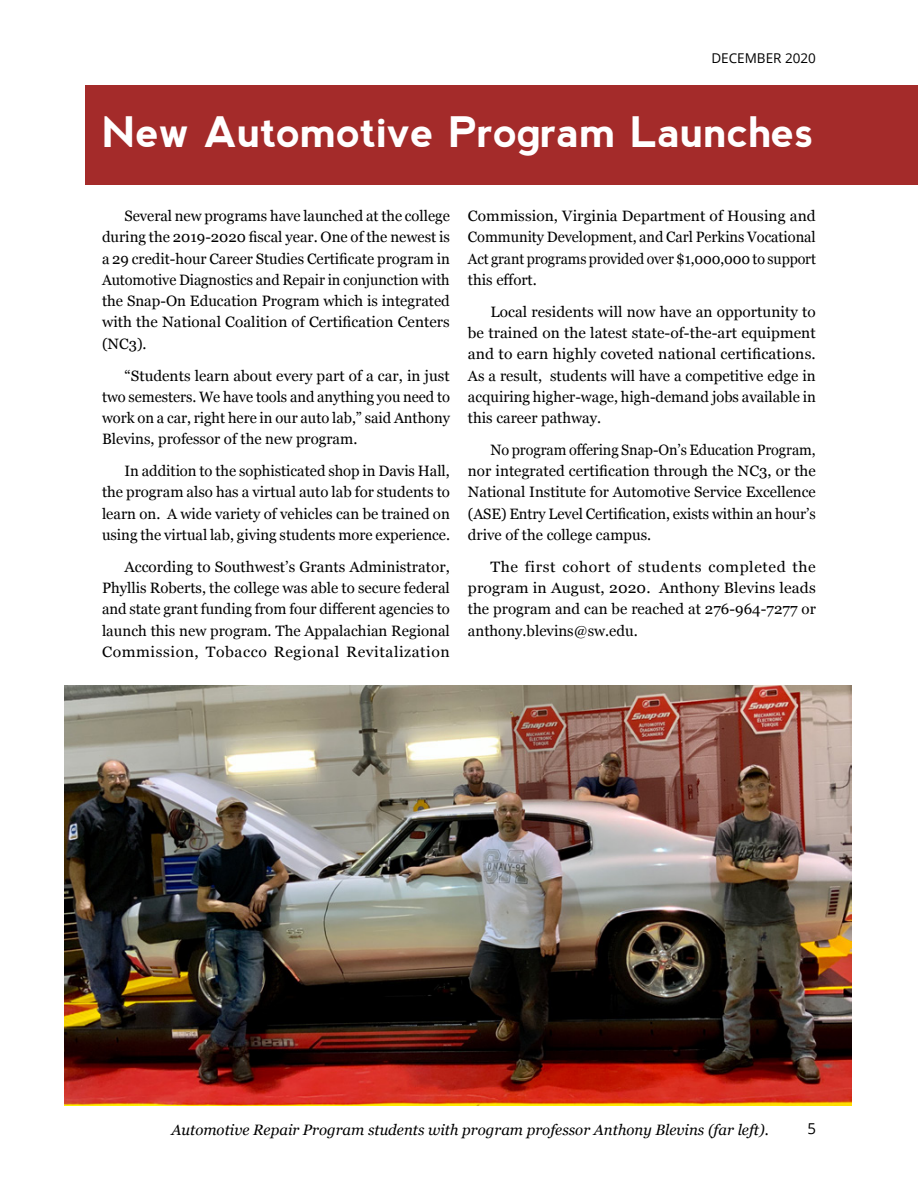
<style>
.page{position:relative;width:918px;height:1188px;background:#fff}
.page>*{position:absolute;margin:0;border:0;box-sizing:border-box;transform-origin:0 0}
.Section_Title_-_Left{font:700 42px "nevis";color:#fff}
.Body_Text_-_Justifie{font:15px/21.3px "Georgia";color:#000;text-align:justify}
.Body_Text_-_Justifie-2{font:15px/21.3px "Georgia";color:#000;text-align:justify;scale:.96 1}
.Body_Text_-_Justifie-3{font:15px/21.3px "Georgia";color:#000;text-align:justify;scale:1.05 1}
.Short_Blurb_Subhead{font:italic 15px "Georgia";color:#000}
.t1{font:15px "Open Sans";color:#000}
.t2{font:13.5px "Open Sans";color:#000}
</style>
<div class="page">
<div style="left:86px;top:85px;width:832px;height:100px;background:#a42b2a"></div>
<img style="left:64px;top:685px;width:787px;height:420px">
<p class="t2" style="left:711px;top:49px;width:106px">DECEMBER 2020</p>
<p class="Section_Title_-_Left" style="left:102px;top:108px;width:713px">New Automotive Program Launches</p>
<p class="Body_Text_-_Justifie" style="left:102px;top:205px;width:350px;text-indent:22px">Several new programs have launched at the college during the 2019-2020 fiscal year. One of the newest is a 29 credit-hour Career Studies Certificate program in Automotive Diagnostics and Repair in conjunction with the Snap-On Education Program which is integrated with the National Coalition of Certification Centers (NC3).</p>
<p class="Body_Text_-_Justifie" style="left:102px;top:364px;width:350px;text-indent:22px">“Students learn about every part of a car, in just two semesters. We have tools and anything you need to work on a car, right here in our auto lab,” said Anthony Blevins, professor of the new program.</p>
<p class="Body_Text_-_Justifie" style="left:102px;top:460px;width:350px;text-indent:22px">In addition to the sophisticated shop in Davis Hall, the program also has a virtual auto lab for students to learn on. A wide variety of vehicles can be trained on using the virtual lab, giving students more experience.</p>
<p class="Body_Text_-_Justifie" style="left:102px;top:555px;width:349px;text-indent:22px">According to Southwest’s Grants Administrator, Phyllis Roberts, the college was able to secure federal and state grant funding from four different agencies to launch this new program. The Appalachian Regional Commission, Tobacco Regional Revitalization</p>
<p class="Body_Text_-_Justifie" style="left:468px;top:205px;width:349px">Commission, Virginia Department of Housing and Community Development, and Carl Perkins Vocational Act grant programs provided over $1,000,000 to support this effort.</p>
<p class="Body_Text_-_Justifie" style="left:468px;top:300px;width:350px;text-indent:22px">Local residents will now have an opportunity to be trained on the latest state-of-the-art equipment and to earn highly coveted national certifications.<br>As a result, students will have a competitive edge in acquiring higher-wage, high-demand jobs available in this career pathway.</p>
<p class="Body_Text_-_Justifie-2" style="left:468px;top:439px;width:364px;text-indent:22px">No program offering Snap-On’s Education Program, nor integrated certification through the NC3, or the National Institute for Automotive Service Excellence (ASE) Entry Level Certification, exists within an hour’s drive of the college campus.</p>
<p class="Body_Text_-_Justifie-3" style="left:468px;top:555px;width:333px;text-indent:22px">The first cohort of students completed the program in August, 2020. Anthony Blevins leads the program and can be reached at 276-964-7277 or anthony.blevins@sw.edu.</p>
<p class="Short_Blurb_Subhead" style="left:172px;top:1119px;width:599px">Automotive Repair Program students with program professor Anthony Blevins (far left).</p>
<p class="t1" style="left:807px;top:1118px;width:10px">5</p>
</div>
